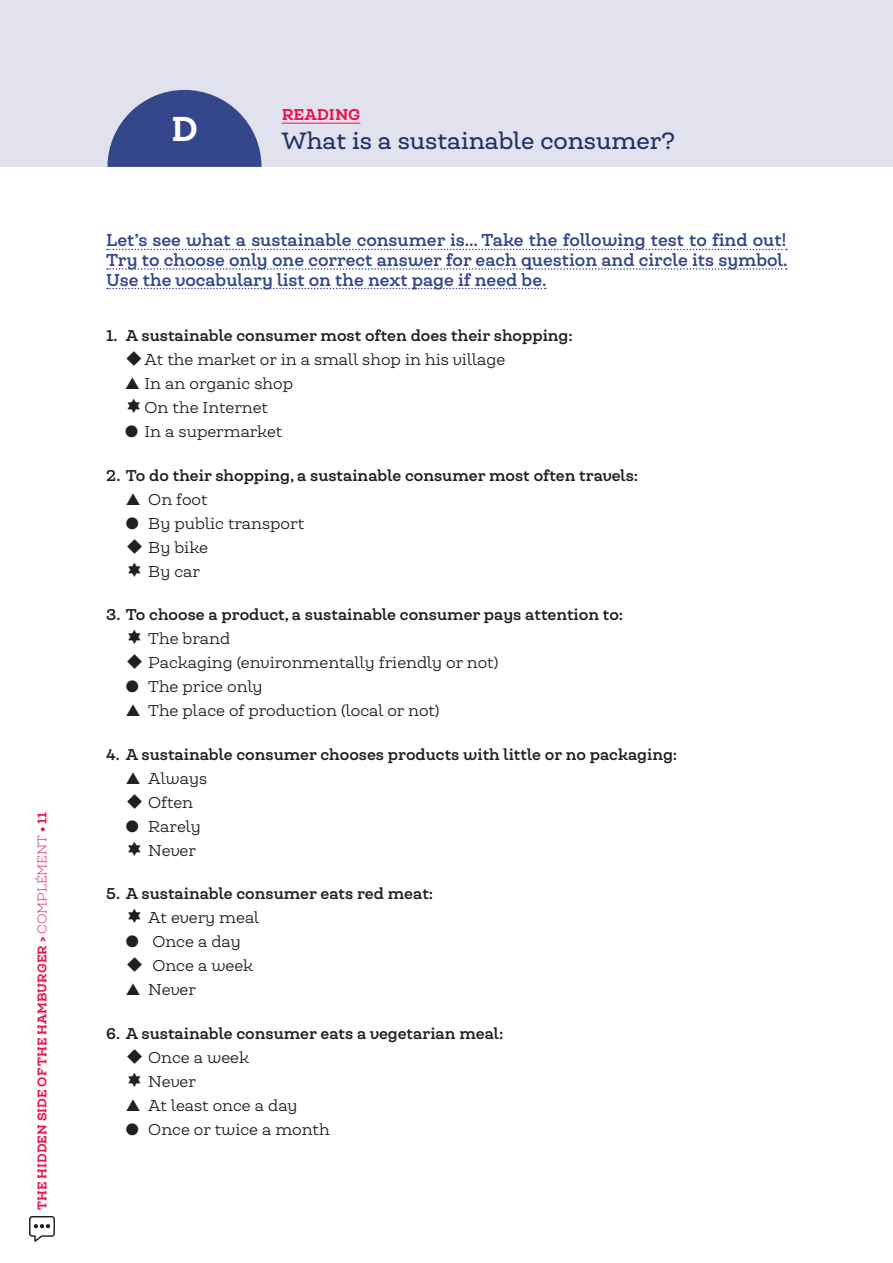
<style>
.page{position:relative;width:893px;height:1263px;background:#fff}
.page>*{position:absolute;margin:0;border:0;box-sizing:border-box;transform-origin:0 0}
.t1{font:900 33px "Queulat Alt Soft";color:#fff}
.t2{font:500 22.5px "Queulat Alt Soft";color:#233168}
.t3{font:700 16.5px/19.5px "Queulat Alt Soft";color:#34478a;text-align:justify}
.t4{font:15px/24px "Queulat Alt Soft";color:#231f20}
.t5{font:700 15px "Queulat Alt Soft";color:#231f20}
.t6{font:900 15px "Queulat Alt Soft";color:#e8144b}
.t7{font:900 12px "Queulat Alt Soft";color:#e8144b}
.s1{font-weight:300}
</style>
<div class="page">
<svg style="left:29px;top:1216px;width:26px;height:26px"></svg>
<svg style="left:107px;top:249px;width:680px;height:1px"></svg>
<svg style="left:107px;top:268px;width:680px;height:2px"></svg>
<svg style="left:107px;top:288px;width:439px;height:1px"></svg>
<div style="left:0;top:0;width:893px;height:167px;background:#e2e2ee"></div>
<hr style="left:282px;top:123px;width:78px;height:1px;background:#e8144b">
<svg style="left:107px;top:90px;width:154px;height:77px"></svg>
<p class="t7" style="left:34px;top:1210px;width:399px;rotate:-90deg">THE HIDDEN SIDE OF THE HAMBURGER &gt; <span class="s1">COMPLÉMENT</span> • 11</p>
<h1 class="t1" style="left:171px;top:106px;width:28px">D</h1>
<p class="t6" style="left:282px;top:104px;width:80px">READING</p>
<h2 class="t2" style="left:282px;top:126px;width:395px">What is a sustainable consumer?</h2>
<p class="t3" style="left:106px;top:230px;width:683px">Let’s see what a sustainable consumer is… Take the following test to find out!<br>Try to choose only one correct answer for each question and circle its symbol.<br>Use the vocabulary list on the next page if need be.</p>
<p class="t5" style="left:106px;top:326px;width:468px">1. A sustainable consumer most often does their shopping:</p>
<p class="t4" style="left:125px;top:347px;width:382px">◆At the market or in a small shop in his village</p>
<p class="t4" style="left:125px;top:371px;width:169px;text-align:center">▲ In an organic shop<br>On the Internet</p>
<p class="t4" style="left:125px;top:419px;width:159px">● In a supermarket</p>
<p class="t5" style="left:106px;top:465px;width:533px">2. To do their shopping, a sustainable consumer most often travels:</p>
<p class="t4" style="left:126px;top:487px;width:83px">▲ On foot</p>
<p class="t4" style="left:126px;top:511px;width:180px">● By public transport</p>
<p class="t4" style="left:148px;top:535px;width:61px;text-indent:-23px">◆ By bike<br>By car</p>
<p class="t5" style="left:106px;top:605px;width:518px">3. To choose a product, a sustainable consumer pays attention to:</p>
<p class="t4" style="left:148px;top:626px;width:83px">The brand</p>
<p class="t4" style="left:126px;top:650px;width:374px">◆ Packaging (environmentally friendly or not)</p>
<p class="t4" style="left:126px;top:674px;width:138px">● The price only</p>
<p class="t4" style="left:126px;top:698px;width:315px">▲ The place of production (local or not)</p>
<p class="t5" style="left:106px;top:744px;width:572px">4. A sustainable consumer chooses products with little or no packaging:</p>
<p class="t4" style="left:126px;top:766px;width:83px">▲ Always</p>
<p class="t4" style="left:126px;top:790px;width:69px">◆ Often</p>
<p class="t4" style="left:148px;top:814px;width:54px;text-indent:-23px">● Rarely<br>Never</p>
<p class="t5" style="left:106px;top:884px;width:328px">5. A sustainable consumer eats red meat:</p>
<p class="t4" style="left:148px;top:905px;width:113px">At every meal</p>
<p class="t4" style="left:106px;top:929px;width:148px">○ ● Once a day<br>◇ ◆ Once a week</p>
<p class="t4" style="left:126px;top:977px;width:72px">▲ Never</p>
<p class="t5" style="left:106px;top:1023px;width:399px">6. A sustainable consumer eats a vegetarian meal:</p>
<p class="t4" style="left:148px;top:1045px;width:102px;text-indent:-23px">◆ Once a week<br>Never</p>
<p class="t4" style="left:126px;top:1093px;width:173px">▲ At least once a day</p>
<p class="t4" style="left:126px;top:1117px;width:205px">● Once or twice a month</p>
</div>
